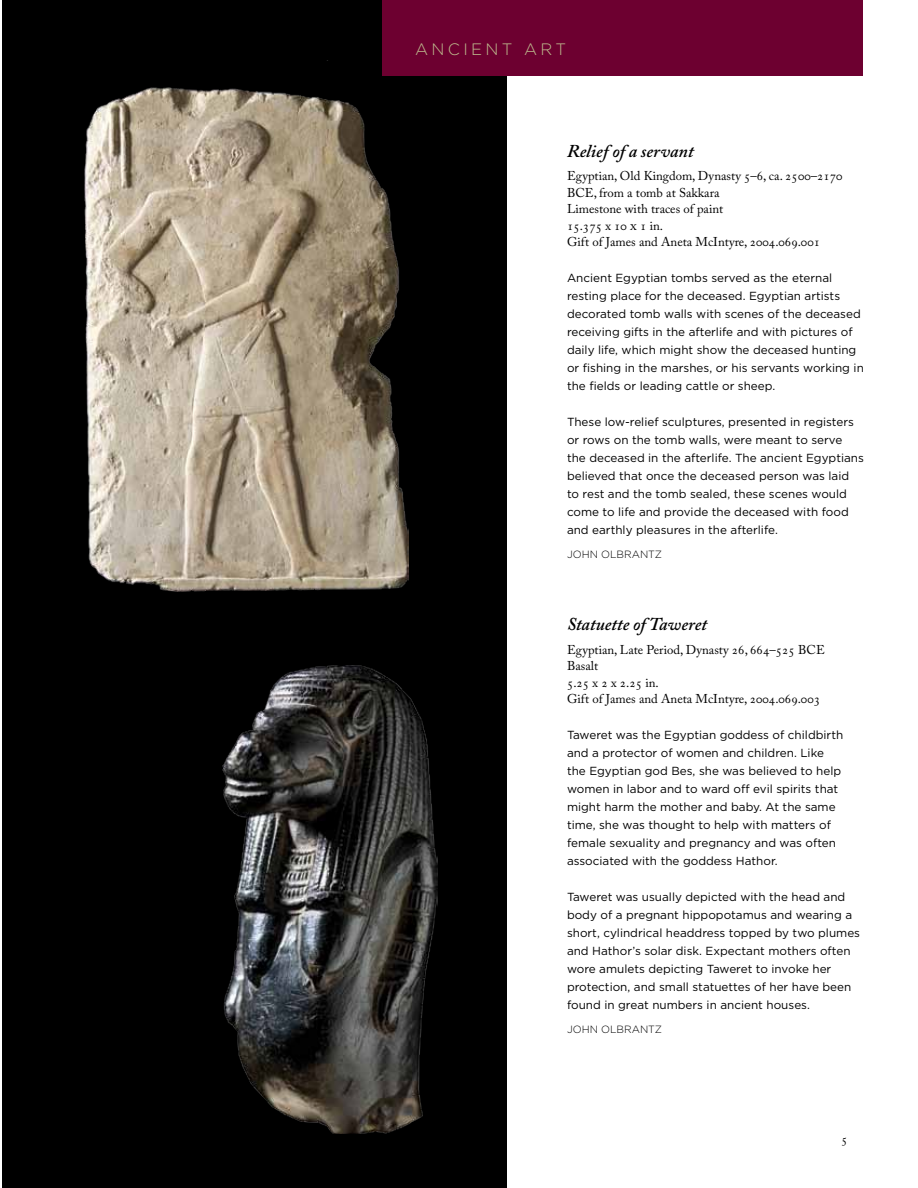
<style>
.page{position:relative;width:918px;height:1188px;background:#fff}
.page>*{position:absolute;margin:0;border:0;box-sizing:border-box;transform-origin:0 0}
.t1{font:italic 600 18px "Adobe Caslon Pro";color:#000}
.t2{font:300 16.5px "Gotham";letter-spacing:.2em;color:#bebc8e}
.t3{font:12.75px/16.5px "Adobe Caslon Pro";color:#000}
.t4{font:12px "Adobe Caslon Pro";color:#000}
.t5{font:11.7px/18px "Gotham";color:#000}
.t6{font:300 10.5px "Gotham";color:#000}
</style>
<div class="page">
<div style="left:2px;top:0;width:505px;height:1188px;background:#000"></div>
<img style="left:84px;top:60px;width:324px;height:531px">
<img style="left:222px;top:665px;width:216px;height:469px">
<div style="left:382px;top:0;width:481px;height:76px;background:#6d0030"></div>
<h2 class="t2" style="left:415px;top:39px;width:152px">ANCIENT ART</h2>
<h1 class="t1" style="left:567px;top:140px;width:128px">Relief of a servant</h1>
<p class="t3" style="left:567px;top:168px;width:277px">Egyptian, Old Kingdom, Dynasty 5–6, ca. 2500–2170<br>BCE, from a tomb at Sakkara<br>Limestone with traces of paint<br>15.375 x 10 x 1 in.<br>Gift of James and Aneta McIntyre, 2004.069.001</p>
<p class="t5" style="left:567px;top:269px;width:298px">Ancient Egyptian tombs served as the eternal resting place for the deceased. Egyptian artists decorated tomb walls with scenes of the deceased receiving gifts in the afterlife and with pictures of daily life, which might show the deceased hunting or fishing in the marshes, or his servants working in the fields or leading cattle or sheep.</p>
<p class="t5" style="left:567px;top:413px;width:299px">These low-relief sculptures, presented in registers or rows on the tomb walls, were meant to serve the deceased in the afterlife. The ancient Egyptians believed that once the deceased person was laid to rest and the tomb sealed, these scenes would come to life and provide the deceased with food and earthly pleasures in the afterlife.</p>
<p class="t6" style="left:567px;top:548px;width:97px">JOHN OLBRANTZ</p>
<h1 class="t1" style="left:567px;top:614px;width:142px">Statuette of Taweret</h1>
<p class="t3" style="left:567px;top:641px;width:259px">Egyptian, Late Period, Dynasty 26, 664–525 BCE<br>Basalt<br>5.25 x 2 x 2.25 in.<br>Gift of James and Aneta McIntyre, 2004.069.003</p>
<p class="t5" style="left:567px;top:726px;width:278px">Taweret was the Egyptian goddess of childbirth and a protector of women and children. Like the Egyptian god Bes, she was believed to help women in labor and to ward off evil spirits that might harm the mother and baby. At the same time, she was thought to help with matters of female sexuality and pregnancy and was often associated with the goddess Hathor.</p>
<p class="t5" style="left:567px;top:888px;width:295px">Taweret was usually depicted with the head and body of a pregnant hippopotamus and wearing a short, cylindrical headdress topped by two plumes and Hathor’s solar disk. Expectant mothers often wore amulets depicting Taweret to invoke her protection, and small statuettes of her have been found in great numbers in ancient houses.</p>
<p class="t6" style="left:567px;top:1023px;width:97px">JOHN OLBRANTZ</p>
<p class="t4" style="left:842px;top:1132px;width:7px">5</p>
</div>
